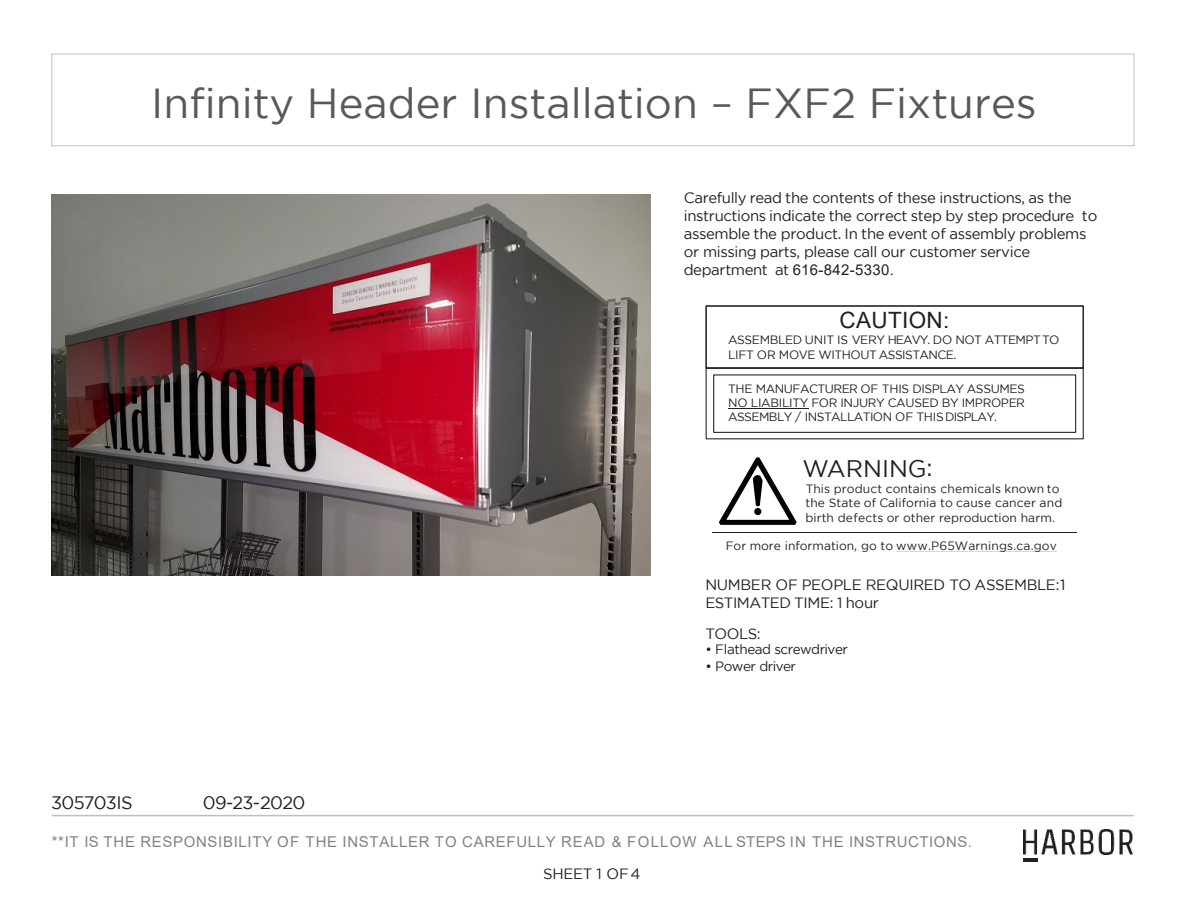
<style>
.page{position:relative;width:1188px;height:918px;background:#fff}
.page>*{position:absolute;margin:0;border:0;box-sizing:border-box;transform-origin:0 0}
.t1{font:42px "Gotham";color:#58595b}
.t2{font:24px "Gotham";color:#231f20}
.t3{font:22.5px "Arial";letter-spacing:.015em;color:#231f20}
.t4{font:18px "Gotham";letter-spacing:-.035em;color:#231f20}
.t5{font:15px/17.9px "Gotham";letter-spacing:-.025em;color:#231f20}
.t6{font:15px "Arial";letter-spacing:.045em;color:#808285}
.t7{font:13.5px "Gotham";letter-spacing:-.035em;color:#231f20}
.t8{font:12px/14.4px "Gotham";letter-spacing:-.005em;color:#231f20;text-align:justify}
.t9{font:12px "Gotham";letter-spacing:-.035em;color:#231f20}
.s1{font-family:"Arial"}
</style>
<div class="page">
<img style="left:1023px;top:830px;width:110px;height:24px">
<hr style="left:1023px;top:858px;width:15px;height:3px;background:#231f20">
<hr style="left:52px;top:815px;width:1082px;height:1px;background:#bcbec0">
<div style="left:706px;top:305px;width:378px;height:64px;border:1px solid #231f20"></div>
<div style="left:713px;top:374px;width:363px;height:59px;border:1px solid #231f20"></div>
<hr style="left:728px;top:409px;width:80px;height:1px;background:#231f20">
<div style="left:706px;top:368px;width:378px;height:71px;border:1px solid #231f20"></div>
<svg style="left:719px;top:457px;width:77px;height:68px"></svg>
<hr style="left:712px;top:532px;width:365px;height:1px;background:#231f20">
<svg style="left:896px;top:551px;width:161px;height:1px"></svg>
<div style="left:52px;top:54px;width:1082px;height:92px;border:1px solid #bfbfbf"></div>
<img style="left:52px;top:195px;width:599px;height:381px">
<h1 class="t1" style="left:151px;top:80px;width:887px">Infinity Header Installation – FXF2 Fixtures</h1>
<p class="t5" style="left:684px;top:189px;width:415px">Carefully read the contents of these instructions, as the instructions indicate the correct step by step procedure to assemble the product. In the event of assembly problems or missing parts, please call our customer service department at <span class="s1">616-842-5330.</span></p>
<p class="t3" style="left:840px;top:304px;width:111px">CAUTION:</p>
<p class="t9" style="left:728px;top:333px;width:333px">ASSEMBLED UNIT IS VERY HEAVY. DO NOT ATTEMPTTO</p>
<p class="t9" style="left:728px;top:348px;width:230px">LIFT OR MOVE WITHOUT ASSISTANCE.</p>
<p class="t8" style="left:728px;top:381px;width:298px">THE MANUFACTURER OF THIS DISPLAY ASSUMES NO LIABILITY FOR INJURY CAUSED BY IMPROPER ASSEMBLY / INSTALLATION OF THISDISPLAY.</p>
<p class="t2" style="left:803px;top:455px;width:132px">WARNING:</p>
<p class="t8" style="left:806px;top:481px;width:255px">This product contains chemicals known to</p>
<p class="t8" style="left:806px;top:496px;width:258px">the State of California to cause cancer and birth defects or other reproduction harm.</p>
<p class="t8" style="left:726px;top:538px;width:333px">For more information, go to www.P65Warnings.ca.gov</p>
<p class="t5" style="left:705px;top:576px;width:361px">NUMBER OF PEOPLE REQUIRED TO ASSEMBLE:1<br>ESTIMATED TIME: 1 hour</p>
<p class="t5" style="left:705px;top:624px;width:57px">TOOLS:</p>
<p class="t7" style="left:705px;top:641px;width:144px">• Flathead screwdriver</p>
<p class="t7" style="left:705px;top:659px;width:92px">• Power driver</p>
<p class="t4" style="left:51px;top:793px;width:83px">305703IS</p>
<p class="t4" style="left:203px;top:793px;width:104px">09-23-2020</p>
<p class="t6" style="left:52px;top:831px;width:922px">**IT IS THE RESPONSIBILITY OF THE INSTALLER TO CAREFULLY READ &amp; FOLLOW ALL STEPS IN THE INSTRUCTIONS.</p>
<p class="t5" style="left:543px;top:865px;width:99px">SHEET 1 OF4</p>
</div>
